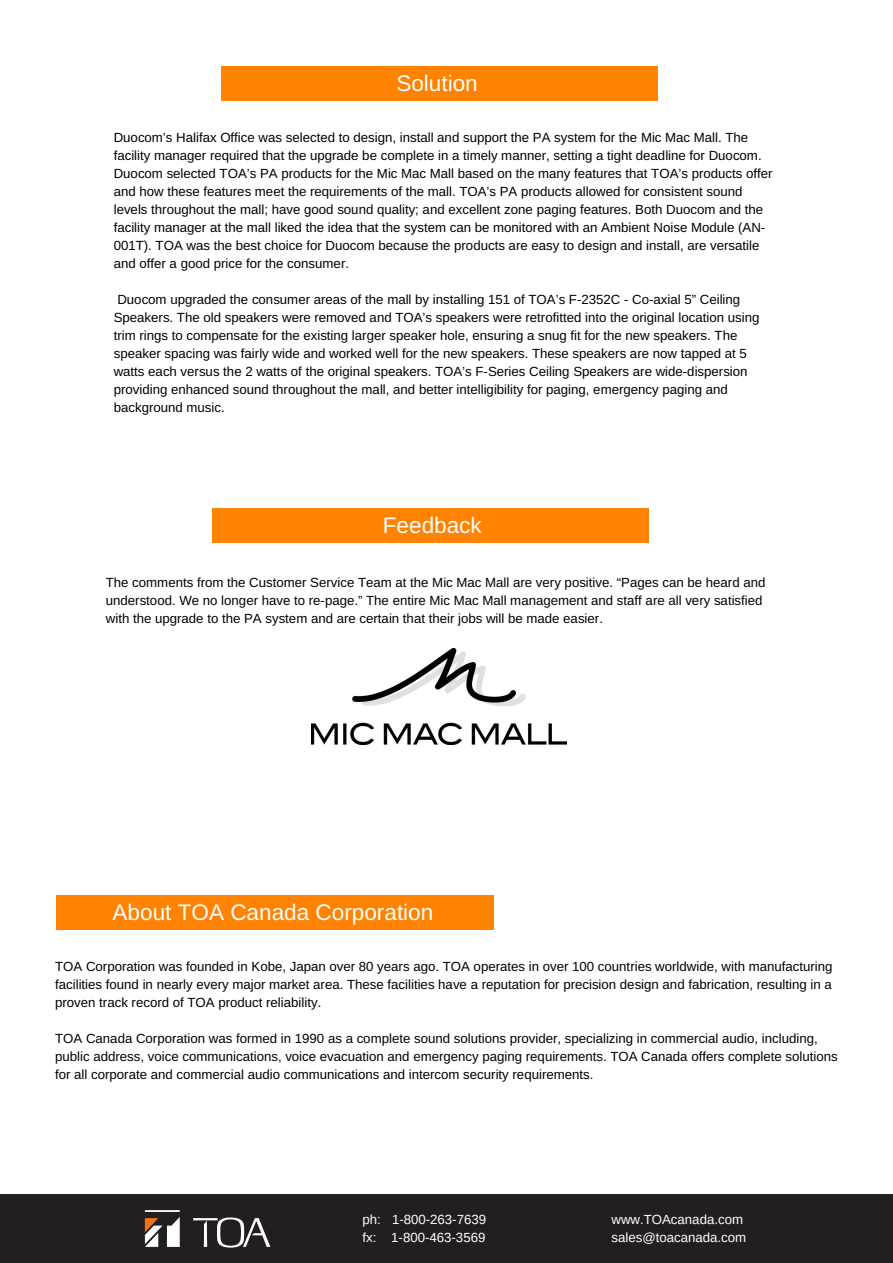
<style>
.page{position:relative;width:893px;height:1263px;background:#fff}
.page>*{position:absolute;margin:0;border:0;box-sizing:border-box;transform-origin:0 0}
.t1{font:22.5px "Arimo";color:#fff}
.t2{font:13.2px/18px "Arimo";color:#000}
.t3{font:13.2px/18px "Arimo";color:#fff}
</style>
<div class="page">
<div style="left:221px;top:66px;width:437px;height:35px;background:#ff8200"></div>
<div style="left:212px;top:508px;width:437px;height:35px;background:#ff8200"></div>
<div style="left:56px;top:895px;width:438px;height:35px;background:#ff8200"></div>
<div style="left:0;top:1194px;width:893px;height:69px;background:#231f20"></div>
<img style="left:144px;top:1210px;width:127px;height:38px">
<img style="left:312px;top:649px;width:254px;height:95px">
<h1 class="t1" style="left:396px;top:71px;width:83px">Solution</h1>
<p class="t2" style="left:114px;top:128px;width:660px">Duocom’s Halifax Office was selected to design, install and support the PA system for the Mic Mac Mall. The facility manager required that the upgrade be complete in a timely manner, setting a tight deadline for Duocom.<br>Duocom selected TOA’s PA products for the Mic Mac Mall based on the many features that TOA’s products offer and how these features meet the requirements of the mall. TOA’s PA products allowed for consistent sound levels throughout the mall; have good sound quality; and excellent zone paging features. Both Duocom and the facility manager at the mall liked the idea that the system can be monitored with an Ambient Noise Module (AN-001T). TOA was the best choice for Duocom because the products are easy to design and install, are versatile and offer a good price for the consumer.</p>
<p class="t2" style="left:114px;top:290px;width:647px">Duocom upgraded the consumer areas of the mall by installing 151 of TOA’s F-2352C - Co-axial 5” Ceiling Speakers. The old speakers were removed and TOA’s speakers were retrofitted into the original location using trim rings to compensate for the existing larger speaker hole, ensuring a snug fit for the new speakers. The speaker spacing was fairly wide and worked well for the new speakers. These speakers are now tapped at 5 watts each versus the 2 watts of the original speakers. TOA’s F-Series Ceiling Speakers are wide-dispersion providing enhanced sound throughout the mall, and better intelligibility for paging, emergency paging and background music.</p>
<h1 class="t1" style="left:383px;top:512px;width:100px">Feedback</h1>
<p class="t2" style="left:106px;top:573px;width:661px">The comments from the Customer Service Team at the Mic Mac Mall are very positive. “Pages can be heard and understood. We no longer have to re-page.” The entire Mic Mac Mall management and staff are all very satisfied with the upgrade to the PA system and are certain that their jobs will be made easier.</p>
<h1 class="t1" style="left:113px;top:900px;width:322px">About TOA Canada Corporation</h1>
<p class="t2" style="left:55px;top:957px;width:779px;text-align:justify">TOA Corporation was founded in Kobe, Japan over 80 years ago. TOA operates in over 100 countries worldwide, with manufacturing facilities found in nearly every major market area. These facilities have a reputation for precision design and fabrication, resulting in a proven track record of TOA product reliability.</p>
<p class="t2" style="left:55px;top:1029px;width:784px">TOA Canada Corporation was formed in 1990 as a complete sound solutions provider, specializing in commercial audio, including, public address, voice communications, voice evacuation and emergency paging requirements. TOA Canada offers complete solutions for all corporate and commercial audio communications and intercom security requirements.</p>
<p class="t3" style="left:363px;top:1210px;width:125px">ph: 1-800-263-7639 fx: 1-800-463-3569</p>
<p class="t3" style="left:611px;top:1210px;width:136px">www.TOAcanada.com sales@toacanada.com</p>
</div>
